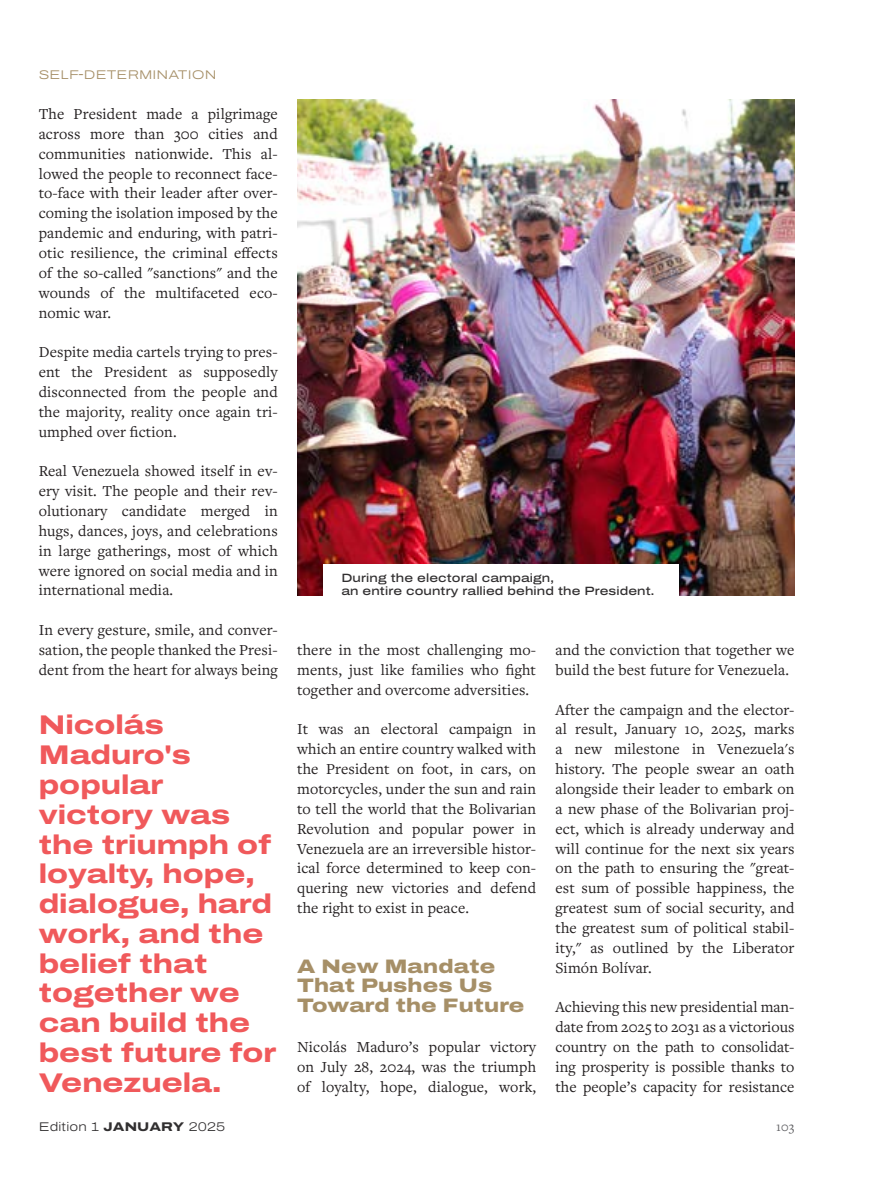
<style>
.page{position:relative;width:872px;height:1191px;background:#fff}
.page>*{position:absolute;margin:0;border:0;box-sizing:border-box;transform-origin:0 0}
.Destacado_grande{font:700 27px/29.7px "Archivo Expanded";color:#f0595b}
.Entretítulo{font:800 19.5px/19.8px "Archivo Expanded";letter-spacing:.01em;color:#a68f67}
.Cuerpo_texto{font:15.9px/19.8px "Freight Text Pro";letter-spacing:.01em;color:#231f20;text-align:justify}
.t1{font:13.5px "Freight Text Pro";color:#636366}
.t2{font:200 12.6px "Archivo Expanded";letter-spacing:.01em;color:#312f30}
.Cuerpo_texto-2{font:200 12.6px "Archivo Expanded";letter-spacing:.01em;color:#a68f67}
.Pie_de_foto{font:12px "Archivo Expanded";letter-spacing:.01em;color:#312f30}
.s1{font-weight:700}
</style>
<div class="page">
<img style="left:297px;top:99px;width:497px;height:496px">
<div style="left:323px;top:563px;width:355px;height:37px;background:#fff"></div>
<p class="Cuerpo_texto-2" style="left:39px;top:66px;width:179px">SELF-DETERMINATION</p>
<p class="Cuerpo_texto" style="left:39px;top:103px;width:240px">The President made a pilgrimage across more than 300 cities and communities nationwide. This al&shy;lowed the people to reconnect face&shy;to-face with their leader after over&shy;coming the isolation imposed by the pandemic and enduring, with patri&shy;otic resilience, the criminal effects of the so-called "sanctions" and the wounds of the multifaceted eco&shy;nomic war.</p>
<p class="Cuerpo_texto" style="left:39px;top:342px;width:240px">Despite media cartels trying to pres&shy;ent the President as supposedly disconnected from the people and the majority, reality once again tri&shy;umphed over fiction.</p>
<p class="Cuerpo_texto" style="left:39px;top:461px;width:240px">Real Venezuela showed itself in ev&shy;ery visit. The people and their rev&shy;olutionary candidate merged in hugs, dances, joys, and celebrations in large gatherings, most of which were ignored on social media and in international media.</p>
<p class="Cuerpo_texto" style="left:39px;top:619px;width:240px">In every gesture, smile, and conver&shy;sation, the people thanked the Presi&shy;dent from the heart for always being</p>
<p class="Destacado_grande" style="left:39px;top:710px;width:239px">Nicolás<br>Maduro's popular victory was the triumph of loyalty, hope, dialogue, hard work, and the belief that together we can build the best future for<br>Venezuela.</p>
<p class="Pie_de_foto" style="left:341px;top:568px;width:214px">During the electoral campaign,</p>
<p class="Pie_de_foto" style="left:341px;top:582px;width:315px">an entire country rallied behind the President.</p>
<p class="Cuerpo_texto" style="left:297px;top:639px;width:240px">there in the most challenging mo&shy;ments, just like families who fight together and overcome adversities.</p>
<p class="Cuerpo_texto" style="left:297px;top:719px;width:240px">It was an electoral campaign in which an entire country walked with the President on foot, in cars, on motorcycles, under the sun and rain to tell the world that the Bolivarian Revolution and popular power in Venezuela are an irreversible histor&shy;ical force determined to keep con&shy;quering new victories and defend the right to exist in peace.</p>
<p class="Entretítulo" style="left:297px;top:956px;width:229px">A New Mandate<br>That Pushes Us<br>Toward the Future</p>
<p class="Cuerpo_texto" style="left:297px;top:1036px;width:240px">Nicolás Maduro’s popular victory on July 28, 2024, was the triumph of loyalty, hope, dialogue, work,</p>
<p class="Cuerpo_texto" style="left:555px;top:639px;width:240px">and the conviction that together we build the best future for Venezuela.</p>
<p class="Cuerpo_texto" style="left:555px;top:699px;width:240px">After the campaign and the elector&shy;al result, January 10, 2025, marks a new milestone in Venezuela's history. The people swear an oath alongside their leader to embark on a new phase of the Bolivarian proj&shy;ect, which is already underway and will continue for the next six years on the path to ensuring the "great&shy;est sum of possible happiness, the greatest sum of social security, and the greatest sum of political stabil&shy;ity," as outlined by the Liberator Simón Bolívar.</p>
<p class="Cuerpo_texto" style="left:555px;top:996px;width:240px">Achieving this new presidential man&shy;date from 2025 to 2031 as a victorious country on the path to consolidat&shy;ing prosperity is possible thanks to the people’s capacity for resistance</p>
<p class="t2" style="left:39px;top:1117px;width:188px">Edition 1 <span class="s1">JANUARY</span> 2025</p>
<p class="t1" style="left:776px;top:1118px;width:20px">103</p>
</div>
